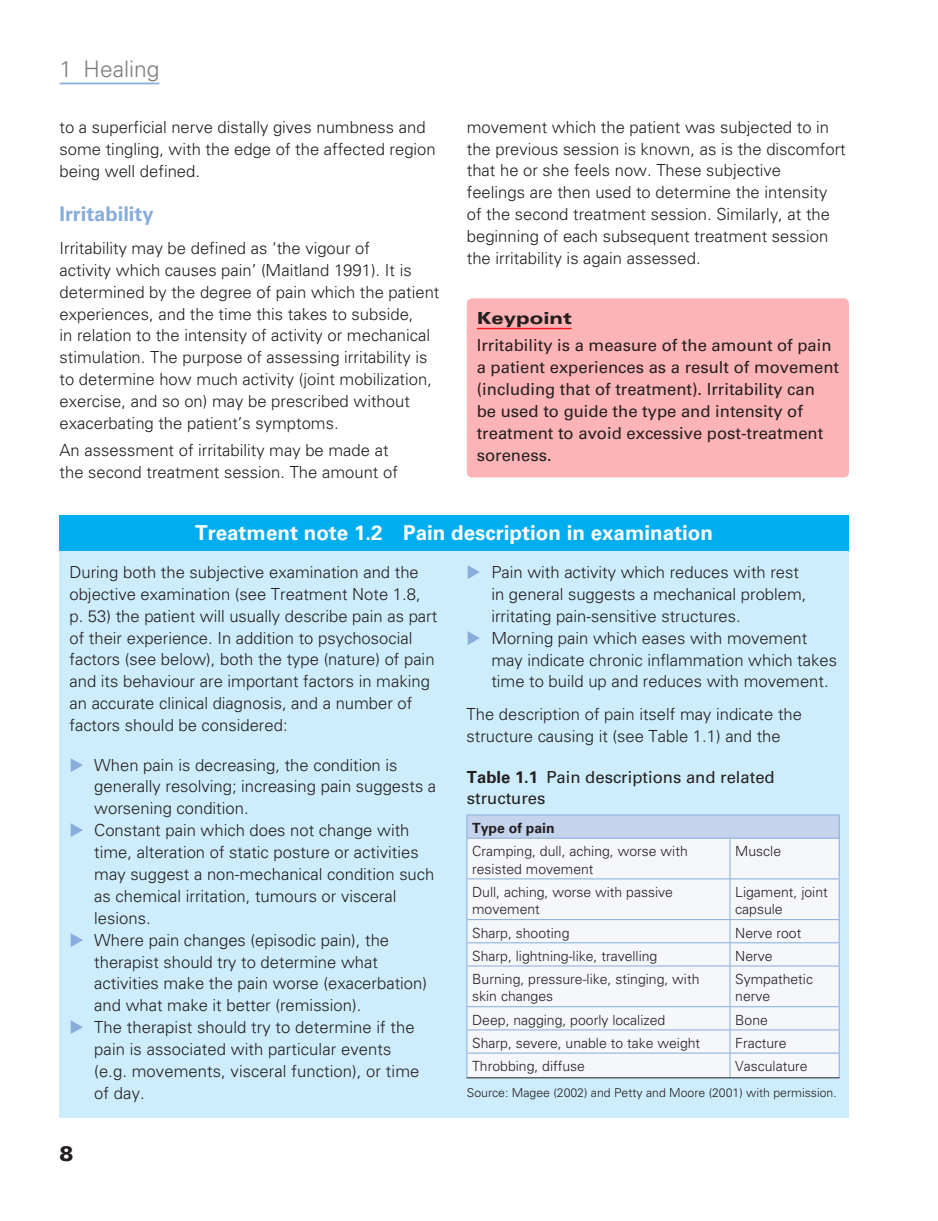
<style>
.page{position:relative;width:938px;height:1221px;background:#fff}
.page>*{position:absolute;margin:0;border:0;box-sizing:border-box;transform-origin:0 0}
.t1{font:300 22.75px "Univers LT Std";color:#7d7c7e}
.t2{font:900 21px "Univers LT Std";color:#241f1f}
.t3{font:700 20.65px "Univers LT Std";color:#fff}
.t4{font:700 20.12px "Univers LT Std";color:#88acdb}
.t5{font:300 16.62px/21.9px "Univers LT Std";color:#241f1f}
.t6{font:16.62px/21.9px "Univers LT Std";color:#241f1f}
.t7{font:900 expanded 16.62px "Univers LT Std";color:#241f1f}
.t8{font:300 14px/17.5px "Univers LT Std";color:#241f1f}
.t9{font:700 14px "Univers LT Std";color:#241f1f}
.t10{font:300 12.25px "Univers LT Std";color:#241f1f}
.s1{font-weight:700}
</style>
<div class="page">
<hr style="left:60px;top:83px;width:99px;height:1px;background:#88acdb">
<div style="left:467px;top:298px;width:382px;height:31px;background:#fdb4b7"></div>
<hr style="left:477px;top:328px;width:94px;height:1px;background:#ef1d23">
<div style="left:467px;top:329px;width:382px;height:148px;background:#fdb4b7"></div>
<div style="left:60px;top:515px;width:788px;height:602px;background:#cdedfc"></div>
<div style="left:60px;top:515px;width:788px;height:35px;background:#00aeef"></div>
<div style="left:467px;top:815px;width:372px;height:23px;background:#c5d4ed"></div>
<div style="left:467px;top:838px;width:371px;height:239px;background:#f5f7fb"></div>
<svg style="left:838px;top:815px;width:1px;height:22px"></svg>
<hr style="left:729px;top:838px;width:1px;height:40px;background:#88acdb">
<hr style="left:466px;top:878px;width:373px;height:1px;background:#88acdb">
<hr style="left:729px;top:879px;width:1px;height:40px;background:#88acdb">
<hr style="left:466px;top:919px;width:373px;height:1px;background:#88acdb">
<hr style="left:466px;top:942px;width:373px;height:1px;background:#88acdb">
<svg style="left:729px;top:920px;width:1px;height:45px"></svg>
<hr style="left:466px;top:965px;width:373px;height:1px;background:#88acdb">
<hr style="left:729px;top:966px;width:1px;height:40px;background:#88acdb">
<hr style="left:466px;top:1006px;width:373px;height:1px;background:#88acdb">
<hr style="left:466px;top:1029px;width:373px;height:1px;background:#88acdb">
<hr style="left:466px;top:1052px;width:373px;height:1px;background:#88acdb">
<svg style="left:729px;top:1007px;width:1px;height:70px"></svg>
<hr style="left:466px;top:838px;width:1px;height:40px;background:#88acdb">
<hr style="left:838px;top:838px;width:1px;height:40px;background:#88acdb">
<hr style="left:466px;top:879px;width:1px;height:40px;background:#88acdb">
<hr style="left:838px;top:879px;width:1px;height:40px;background:#88acdb">
<svg style="left:466px;top:920px;width:1px;height:45px"></svg>
<svg style="left:838px;top:920px;width:1px;height:45px"></svg>
<hr style="left:466px;top:966px;width:1px;height:40px;background:#88acdb">
<hr style="left:838px;top:966px;width:1px;height:40px;background:#88acdb">
<svg style="left:466px;top:1007px;width:1px;height:70px"></svg>
<svg style="left:838px;top:1007px;width:1px;height:70px"></svg>
<svg style="left:466px;top:815px;width:1px;height:22px"></svg>
<hr style="left:466px;top:837px;width:373px;height:1px;background:#88acdb">
<hr style="left:466px;top:814px;width:373px;height:1px;background:#88acdb">
<hr style="left:466px;top:1077px;width:373px;height:1px;background:#241f1f">
<h1 class="t1" style="left:60px;top:60px;width:101px">1 Healing</h1>
<p class="t5" style="left:60px;top:117px;width:378px">to a superficial nerve distally gives numbness and some tingling, with the edge of the affected region being well defined.</p>
<p class="t4" style="left:60px;top:205px;width:95px">Irritability</p>
<p class="t5" style="left:60px;top:238px;width:381px">Irritability may be defined as ‘the vigour of<br>activity which causes pain’ (Maitland 1991). It is determined by the degree of pain which the patient experiences, and the time this takes to subside,<br>in relation to the intensity of activity or mechanical stimulation. The purpose of assessing irritability is to determine how much activity (joint mobilization, exercise, and so on) may be prescribed without exacerbating the patient’s symptoms.</p>
<p class="t5" style="left:60px;top:440px;width:340px">An assessment of irritability may be made at the second treatment session. The amount of</p>
<p class="t5" style="left:467px;top:117px;width:380px">movement which the patient was subjected to in the previous session is known, as is the discomfort that he or she feels now. These subjective<br>feelings are then used to determine the intensity of the second treatment session. Similarly, at the beginning of each subsequent treatment session the irritability is again assessed.</p>
<p class="t7" style="left:477px;top:309px;width:96px">Keypoint</p>
<p class="t6" style="left:477px;top:335px;width:364px">Irritability is a measure of the amount of pain a patient experiences as a result of movement (including that of treatment). Irritability can<br>be used to guide the type and intensity of treatment to avoid excessive post-treatment soreness.</p>
<p class="t3" style="left:195px;top:525px;width:519px">Treatment note 1.2 Pain description in examination</p>
<p class="t5" style="left:69px;top:562px;width:369px">During both the subjective examination and the objective examination (see Treatment Note 1.8, p. 53) the patient will usually describe pain as part of their experience. In addition to psychosocial factors (see below), both the type (nature) of pain and its behaviour are important factors in making an accurate clinical diagnosis, and a number of factors should be considered:</p>
<p class="t5" style="left:94px;top:754px;width:343px">When pain is decreasing, the condition is generally resolving; increasing pain suggests a worsening condition.<br>Constant pain which does not change with time, alteration of static posture or activities may suggest a non-mechanical condition such as chemical irritation, tumours or visceral lesions.<br>Where pain changes (episodic pain), the therapist should try to determine what activities make the pain worse (exacerbation) and what make it better (remission).<br>The therapist should try to determine if the pain is associated with particular events<br>(e.g. movements, visceral function), or time of day.</p>
<p class="t5" style="left:491px;top:562px;width:347px">Pain with activity which reduces with rest<br>in general suggests a mechanical problem, irritating pain-sensitive structures.<br>Morning pain which eases with movement may indicate chronic inflammation which takes time to build up and reduces with movement.</p>
<p class="t5" style="left:466px;top:704px;width:337px">The description of pain itself may indicate the structure causing it (see Table 1.1) and the</p>
<p class="t6" style="left:467px;top:766px;width:309px"><span class="s1">Table 1.1</span> Pain descriptions and related structures</p>
<p class="t9" style="left:472px;top:822px;width:84px">Type of pain</p>
<p class="t8" style="left:472px;top:843px;width:217px">Cramping, dull, aching, worse with resisted movement</p>
<p class="t8" style="left:735px;top:843px;width:47px">Muscle</p>
<p class="t8" style="left:472px;top:884px;width:202px">Dull, aching, worse with passive movement</p>
<p class="t8" style="left:735px;top:884px;width:94px">Ligament, joint capsule</p>
<p class="t8" style="left:472px;top:924px;width:99px">Sharp, shooting</p>
<p class="t8" style="left:735px;top:924px;width:68px">Nerve root</p>
<p class="t8" style="left:472px;top:947px;width:187px">Sharp, lightning-like, travelling</p>
<p class="t8" style="left:735px;top:947px;width:39px">Nerve</p>
<p class="t8" style="left:472px;top:971px;width:229px">Burning, pressure-like, stinging, with skin changes</p>
<p class="t8" style="left:735px;top:971px;width:79px">Sympathetic nerve</p>
<p class="t8" style="left:472px;top:1011px;width:194px">Deep, nagging, poorly localized</p>
<p class="t8" style="left:735px;top:1011px;width:34px">Bone</p>
<p class="t8" style="left:472px;top:1035px;width:229px">Sharp, severe, unable to take weight</p>
<p class="t8" style="left:735px;top:1035px;width:53px">Fracture</p>
<p class="t8" style="left:472px;top:1058px;width:114px">Throbbing, diffuse</p>
<p class="t8" style="left:735px;top:1058px;width:74px">Vasculature</p>
<p class="t10" style="left:467px;top:1087px;width:371px">Source: Magee (2002) and Petty and Moore (2001) with permission.</p>
<p class="t2" style="left:60px;top:1145px;width:16px">8</p>
</div>
